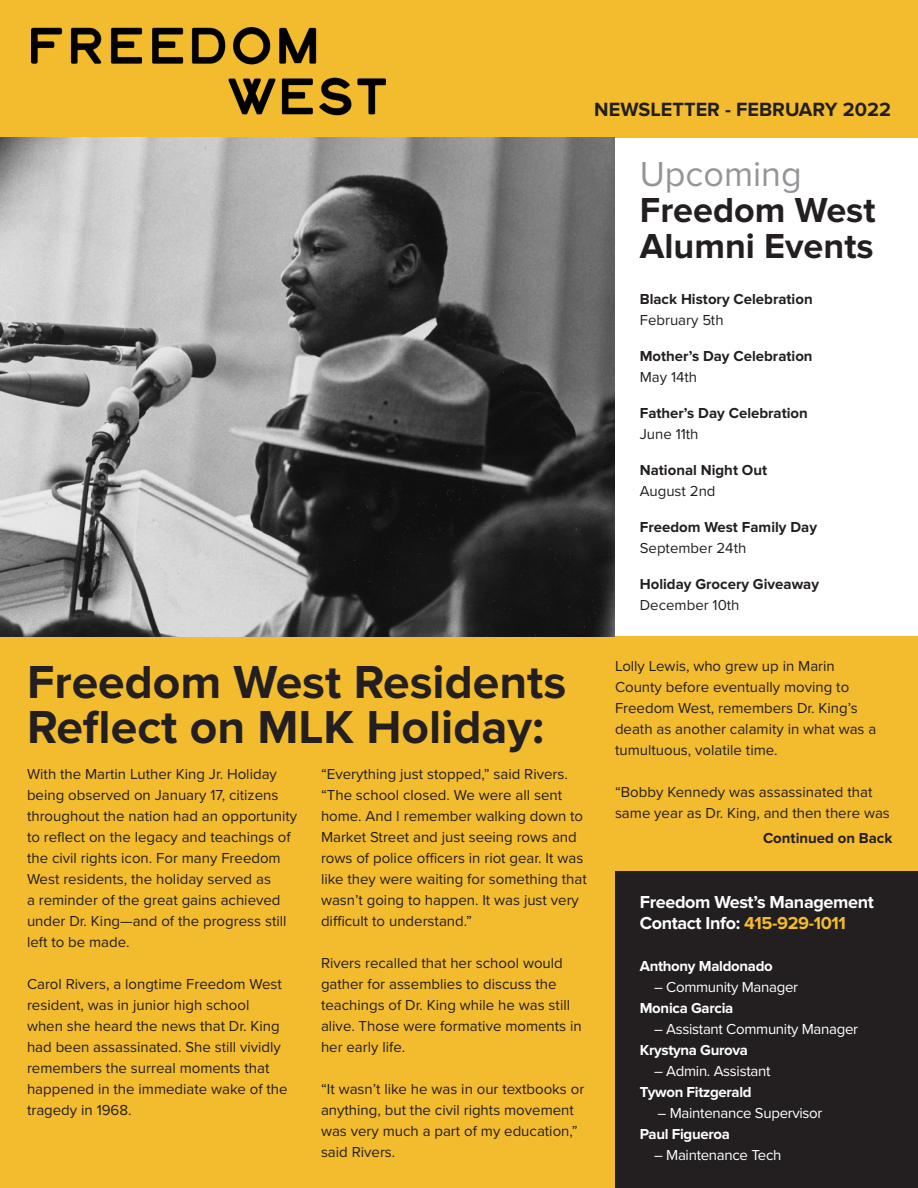
<style>
.page{position:relative;width:918px;height:1188px;background:#fff}
.page>*{position:absolute;margin:0;border:0;box-sizing:border-box;transform-origin:0 0}
.t1{font:700 48px/45px "Proxima Nova";color:#231f20}
.t2{font:700 36px "Proxima Nova";color:#231f20}
.t3{font:36px "Proxima Nova";color:#939598}
.t4{font:700 19.8px "Proxima Nova";color:#231f20}
.No_Spacing{font:700 18px/21px "Proxima Nova";letter-spacing:-.02em;color:#fff}
.t5{font:15px/21px "Proxima Nova";color:#231f20}
.t6{font:700 15px "Proxima Nova";color:#231f20}
.No_Spacing-2{font:15px "Proxima Nova";letter-spacing:-.02em;color:#fff}
.No_Spacing-3{font:700 15px "Proxima Nova";letter-spacing:-.02em;color:#fff}
.s1{color:#f3bc2e}
</style>
<div class="page">
<div style="left:0;top:636px;width:918px;height:552px;background:#f3bc2e"></div>
<div style="left:0;top:0;width:918px;height:137px;background:#f3bc2e"></div>
<img style="left:0;top:137px;width:615px;height:499px">
<img style="left:32px;top:27px;width:353px;height:89px">
<div style="left:615px;top:872px;width:303px;height:316px;background:#231f20"></div>
<p class="t4" style="left:594px;top:98px;width:298px">NEWSLETTER - FEBRUARY 2022</p>
<p class="t3" style="left:640px;top:147px;width:163px">Upcoming</p>
<p class="t2" style="left:640px;top:189px;width:237px">Freedom West</p>
<p class="t2" style="left:640px;top:225px;width:235px">Alumni Events</p>
<p class="t6" style="left:640px;top:291px;width:174px">Black History Celebration</p>
<p class="t5" style="left:640px;top:309px;width:85px">February 5th</p>
<p class="t6" style="left:640px;top:348px;width:174px">Mother’s Day Celebration</p>
<p class="t5" style="left:640px;top:366px;width:59px">May 14th</p>
<p class="t6" style="left:640px;top:405px;width:170px">Father’s Day Celebration</p>
<p class="t5" style="left:640px;top:423px;width:60px">June 11th</p>
<p class="t6" style="left:640px;top:462px;width:129px">National Night Out</p>
<p class="t5" style="left:640px;top:480px;width:77px">August 2nd</p>
<p class="t6" style="left:640px;top:519px;width:179px">Freedom West Family Day</p>
<p class="t5" style="left:640px;top:537px;width:108px">September 24th</p>
<p class="t6" style="left:640px;top:576px;width:181px">Holiday Grocery Giveaway</p>
<p class="t5" style="left:640px;top:594px;width:101px">December 10th</p>
<p class="t1" style="left:27px;top:660px;width:541px">Freedom West Residents<br>Reflect on MLK Holiday:</p>
<p class="t5" style="left:27px;top:762px;width:272px">With the Martin Luther King Jr. Holiday being observed on January 17, citizens throughout the nation had an opportunity to reflect on the legacy and teachings of the civil rights icon. For many Freedom West residents, the holiday served as<br>a reminder of the great gains achieved under Dr. King—and of the progress still left to be made.</p>
<p class="t5" style="left:27px;top:972px;width:262px">Carol Rivers, a longtime Freedom West resident, was in junior high school when she heard the news that Dr. King had been assassinated. She still vividly remembers the surreal moments that happened in the immediate wake of the tragedy in 1968.</p>
<p class="t5" style="left:321px;top:762px;width:267px">“Everything just stopped,” said Rivers. “The school closed. We were all sent home. And I remember walking down to Market Street and just seeing rows and rows of police officers in riot gear. It was like they were waiting for something that wasn’t going to happen. It was just very difficult to understand.”</p>
<p class="t5" style="left:321px;top:951px;width:262px">Rivers recalled that her school would gather for assemblies to discuss the teachings of Dr. King while he was still alive. Those were formative moments in her early life.</p>
<p class="t5" style="left:321px;top:1077px;width:265px">“It wasn’t like he was in our textbooks or anything, but the civil rights movement was very much a part of my education,” said Rivers.</p>
<p class="t5" style="left:615px;top:655px;width:263px">Lolly Lewis, who grew up in Marin County before eventually moving to Freedom West, remembers Dr. King’s death as another calamity in what was a tumultuous, volatile time.</p>
<p class="t5" style="left:615px;top:781px;width:276px">“Bobby Kennedy was assassinated that same year as Dr. King, and then there was</p>
<p class="t6" style="left:763px;top:829px;width:131px">Continued on Back</p>
<p class="No_Spacing" style="left:640px;top:892px;width:236px">Freedom West’s Management<br>Contact Info: <span class="s1">415-929-1011</span></p>
<p class="No_Spacing-3" style="left:640px;top:957px;width:135px">Anthony Maldonado</p>
<p class="No_Spacing-2" style="left:654px;top:976px;width:146px">– Community Manager</p>
<p class="No_Spacing-3" style="left:640px;top:999px;width:95px">Monica Garcia</p>
<p class="No_Spacing-2" style="left:654px;top:1018px;width:206px">– Assistant Community Manager</p>
<p class="No_Spacing-3" style="left:640px;top:1041px;width:110px">Krystyna Gurova</p>
<p class="No_Spacing-2" style="left:654px;top:1060px;width:118px">– Admin. Assistant</p>
<p class="No_Spacing-3" style="left:640px;top:1083px;width:113px">Tywon Fitzgerald</p>
<p class="No_Spacing-2" style="left:658px;top:1102px;width:166px">– Maintenance Supervisor</p>
<p class="No_Spacing-3" style="left:640px;top:1125px;width:92px">Paul Figueroa</p>
<p class="No_Spacing-2" style="left:654px;top:1144px;width:129px">– Maintenance Tech</p>
</div>
